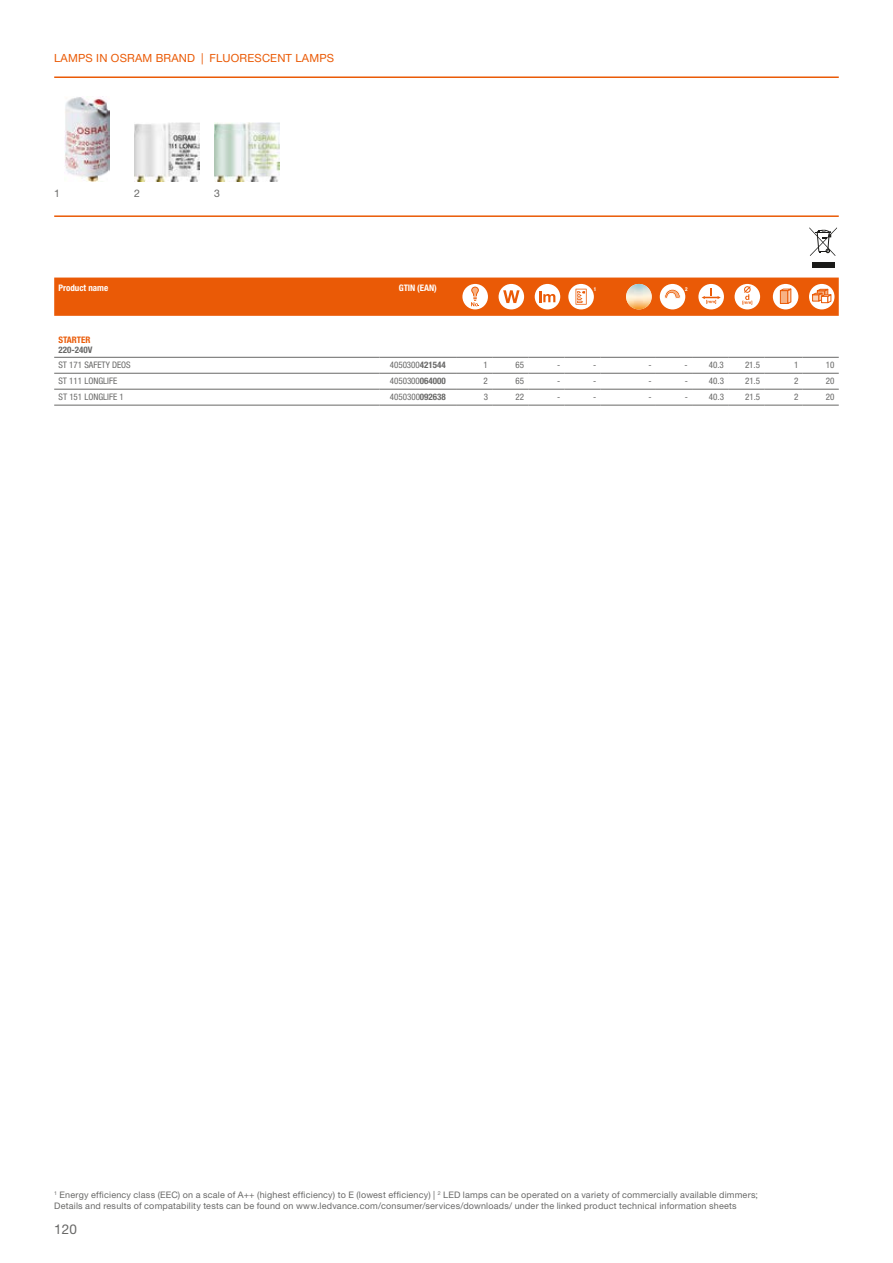
<style>
.page{position:relative;width:893px;height:1263px;background:#fff}
.page>*{position:absolute;margin:0;border:0;box-sizing:border-box;transform-origin:0 0}
.t1{font:13.5px "Helvetica Neue LT Pro";color:#686867}
.t2{font:11.25px "Helvetica Neue LT Pro";letter-spacing:.015em;color:#ea5a06}
.t3{font:10.5px "Helvetica Neue LT Pro";color:#686867}
.t4{font:9px/10.8px "Helvetica Neue LT Pro";letter-spacing:.02em;color:#686867}
.t5{font:condensed 9px "Helvetica Neue LT Pro";color:#686867}
.t6{font:700 condensed 9px "Helvetica Neue LT Pro";color:#fff}
.t7{font:700 condensed 9px/10.5px "Helvetica Neue LT Pro";color:#686867}
.t8{font:700 condensed 5.25px "Helvetica Neue LT Pro";color:#fff}
.s1{color:#ea5a06}
.s2{font-weight:700}
</style>
<div class="page">
<hr style="left:54px;top:76px;width:785px;height:2px;background:#ea5a06">
<svg style="left:54px;top:356px;width:785px;height:49px"></svg>
<hr style="left:54px;top:357px;width:325px;height:1px;background:#686867">
<hr style="left:379px;top:357px;width:77px;height:1px;background:#686867">
<hr style="left:456px;top:357px;width:36px;height:1px;background:#686867">
<hr style="left:492px;top:357px;width:36px;height:1px;background:#686867">
<hr style="left:528px;top:357px;width:36px;height:1px;background:#686867">
<hr style="left:564px;top:357px;width:37px;height:1px;background:#686867">
<hr style="left:601px;top:357px;width:55px;height:1px;background:#686867">
<hr style="left:656px;top:357px;width:36px;height:1px;background:#686867">
<hr style="left:692px;top:357px;width:36px;height:1px;background:#686867">
<hr style="left:728px;top:357px;width:36px;height:1px;background:#686867">
<hr style="left:764px;top:357px;width:39px;height:1px;background:#686867">
<hr style="left:803px;top:357px;width:36px;height:1px;background:#686867">
<hr style="left:54px;top:373px;width:325px;height:1px;background:#686867">
<hr style="left:379px;top:373px;width:77px;height:1px;background:#686867">
<hr style="left:456px;top:373px;width:36px;height:1px;background:#686867">
<hr style="left:492px;top:373px;width:36px;height:1px;background:#686867">
<hr style="left:528px;top:373px;width:36px;height:1px;background:#686867">
<hr style="left:564px;top:373px;width:37px;height:1px;background:#686867">
<hr style="left:601px;top:373px;width:55px;height:1px;background:#686867">
<hr style="left:656px;top:373px;width:36px;height:1px;background:#686867">
<hr style="left:692px;top:373px;width:36px;height:1px;background:#686867">
<hr style="left:728px;top:373px;width:36px;height:1px;background:#686867">
<hr style="left:764px;top:373px;width:39px;height:1px;background:#686867">
<hr style="left:803px;top:373px;width:36px;height:1px;background:#686867">
<hr style="left:54px;top:389px;width:325px;height:1px;background:#686867">
<hr style="left:379px;top:389px;width:77px;height:1px;background:#686867">
<hr style="left:456px;top:389px;width:36px;height:1px;background:#686867">
<hr style="left:492px;top:389px;width:36px;height:1px;background:#686867">
<hr style="left:528px;top:389px;width:36px;height:1px;background:#686867">
<hr style="left:564px;top:389px;width:37px;height:1px;background:#686867">
<hr style="left:601px;top:389px;width:55px;height:1px;background:#686867">
<hr style="left:656px;top:389px;width:36px;height:1px;background:#686867">
<hr style="left:692px;top:389px;width:36px;height:1px;background:#686867">
<hr style="left:728px;top:389px;width:36px;height:1px;background:#686867">
<hr style="left:764px;top:389px;width:39px;height:1px;background:#686867">
<hr style="left:803px;top:389px;width:36px;height:1px;background:#686867">
<hr style="left:54px;top:405px;width:325px;height:1px;background:#686867">
<hr style="left:379px;top:405px;width:77px;height:1px;background:#686867">
<hr style="left:456px;top:405px;width:36px;height:1px;background:#686867">
<hr style="left:492px;top:405px;width:36px;height:1px;background:#686867">
<hr style="left:528px;top:405px;width:36px;height:1px;background:#686867">
<hr style="left:564px;top:405px;width:37px;height:1px;background:#686867">
<hr style="left:601px;top:405px;width:55px;height:1px;background:#686867">
<hr style="left:656px;top:405px;width:36px;height:1px;background:#686867">
<hr style="left:692px;top:405px;width:36px;height:1px;background:#686867">
<hr style="left:728px;top:405px;width:36px;height:1px;background:#686867">
<hr style="left:764px;top:405px;width:39px;height:1px;background:#686867">
<hr style="left:803px;top:405px;width:36px;height:1px;background:#686867">
<svg style="left:54px;top:278px;width:785px;height:38px;background:#ec722a"></svg>
<img style="left:64px;top:96px;width:45px;height:85px">
<img style="left:134px;top:123px;width:65px;height:58px">
<img style="left:214px;top:123px;width:65px;height:58px">
<hr style="left:54px;top:215px;width:785px;height:2px;background:#ea5a06">
<div style="left:812px;top:262px;width:23px;height:5px;background:#1a1a18"></div>
<svg style="left:809px;top:227px;width:28px;height:29px"></svg>
<p class="t2" style="left:54px;top:52px;width:57px">STARTERS</p>
<p class="t2" style="left:201px;top:52px;width:135px">| FLUORESCENT LAMPS</p>
<p class="t2" style="left:54px;top:52px;width:142px">LAMPS IN OSRAM BRAND</p>
<p class="t3" style="left:54px;top:187px;width:7px">1</p>
<p class="t3" style="left:134px;top:187px;width:7px">2</p>
<p class="t3" style="left:214px;top:187px;width:7px">3</p>
<p class="t6" style="left:58px;top:283px;width:51px">Product name</p>
<p class="t6" style="left:399px;top:283px;width:39px">GTIN (EAN)</p>
<p class="t8" style="left:594px;top:286px;width:4px">1</p>
<p class="t8" style="left:685px;top:286px;width:4px">2</p>
<p class="t7" style="left:58px;top:334px;width:35px"><span class="s1">STARTER<br></span>220‑240V</p>
<p class="t5" style="left:58px;top:360px;width:74px">ST 171 SAFETY DEOS</p>
<p class="t5" style="left:390px;top:360px;width:58px">4050300<span class="s2">421544</span></p>
<p class="t5" style="left:484px;top:360px;width:6px">1</p>
<p class="t5" style="left:515px;top:360px;width:10px">65</p>
<p class="t5" style="left:557px;top:360px;width:5px">-</p>
<p class="t5" style="left:593px;top:360px;width:5px">-</p>
<p class="t5" style="left:648px;top:360px;width:5px">-</p>
<p class="t5" style="left:685px;top:360px;width:41px">- 40.3</p>
<p class="t5" style="left:745px;top:360px;width:17px">21.5</p>
<p class="t5" style="left:794px;top:360px;width:6px">1</p>
<p class="t5" style="left:826px;top:360px;width:10px">10</p>
<p class="t5" style="left:58px;top:376px;width:60px">ST 111 LONGLIFE</p>
<p class="t5" style="left:390px;top:376px;width:58px">4050300<span class="s2">064000</span></p>
<p class="t5" style="left:484px;top:376px;width:6px">2</p>
<p class="t5" style="left:515px;top:376px;width:10px">65</p>
<p class="t5" style="left:557px;top:376px;width:5px">-</p>
<p class="t5" style="left:593px;top:376px;width:5px">-</p>
<p class="t5" style="left:648px;top:376px;width:5px">-</p>
<p class="t5" style="left:685px;top:376px;width:41px">- 40.3</p>
<p class="t5" style="left:745px;top:376px;width:17px">21.5</p>
<p class="t5" style="left:794px;top:376px;width:6px">2</p>
<p class="t5" style="left:826px;top:376px;width:10px">20</p>
<p class="t5" style="left:59px;top:392px;width:67px">ST 151 LONGLIFE 1</p>
<p class="t5" style="left:390px;top:392px;width:58px">4050300<span class="s2">092638</span></p>
<p class="t5" style="left:484px;top:392px;width:6px">3</p>
<p class="t5" style="left:515px;top:392px;width:10px">22</p>
<p class="t5" style="left:557px;top:392px;width:5px">-</p>
<p class="t5" style="left:593px;top:392px;width:5px">-</p>
<p class="t5" style="left:648px;top:392px;width:5px">-</p>
<p class="t5" style="left:685px;top:392px;width:41px">- 40.3</p>
<p class="t5" style="left:745px;top:392px;width:17px">21.5</p>
<p class="t5" style="left:794px;top:392px;width:6px">2</p>
<p class="t5" style="left:826px;top:392px;width:10px">20</p>
<p class="t4" style="left:54px;top:1189px;width:705px"><sup>1</sup> Energy efficiency class (EEC) on a scale of A++ (highest efficiency) to E (lowest efficiency) | <sup>2</sup> LED lamps can be operated on a variety of commercially available dimmers;<br>Details and results of compatability tests can be found on www.ledvance.com/consumer/services/downloads/ under the linked product technical information sheets</p>
<h1 class="t1" style="left:54px;top:1221px;width:24px">120</h1>
</div>
